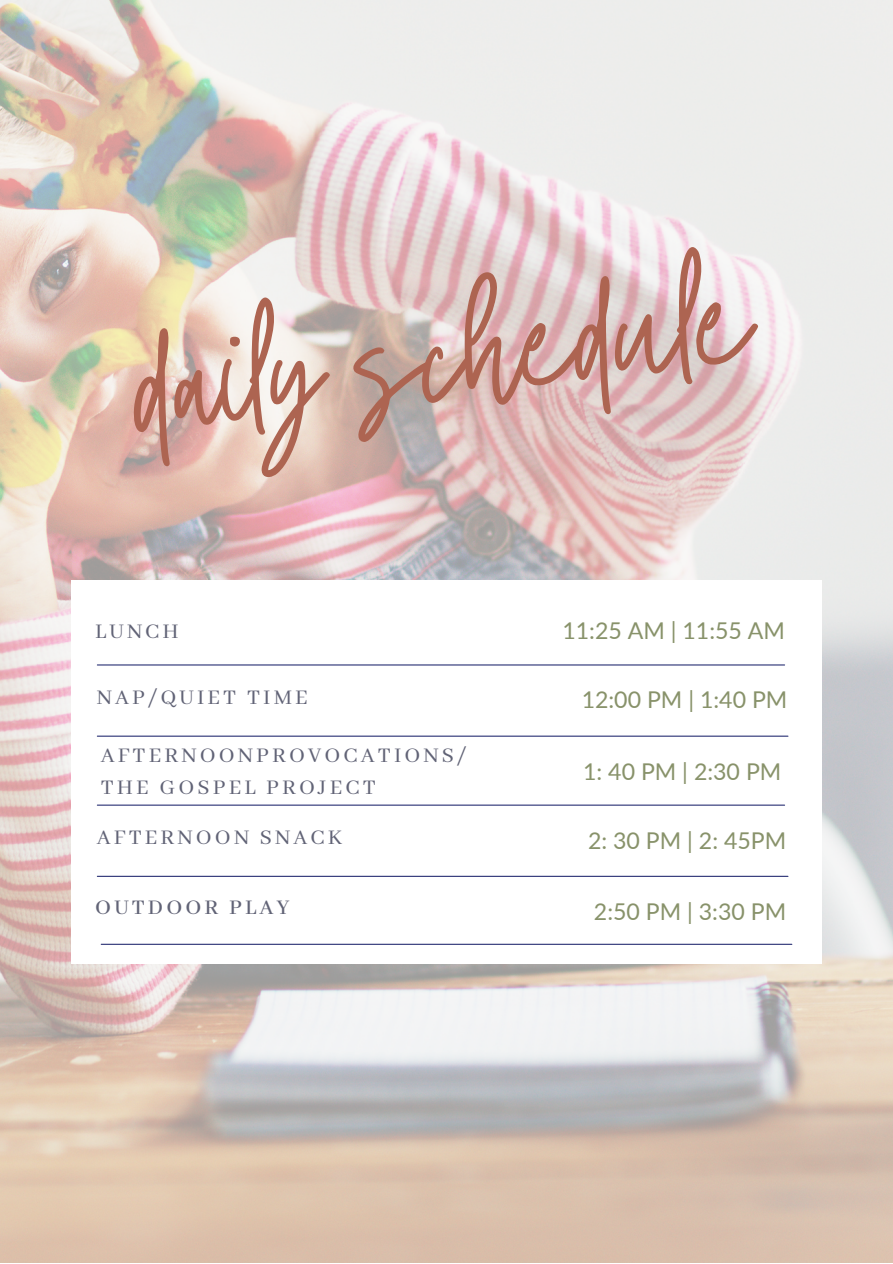
<style>
.page{position:relative;width:893px;height:1264px;background:#fff}
.page>*{position:absolute;margin:0;border:0;box-sizing:border-box;transform-origin:0 0}
.t1{font:149.85px "Twister";color:#ad6451}
.t2{font:23.1px/32.4px "Abhaya Libre";letter-spacing:.135em;color:#616376}
.t3{font:23.1px "Lato";color:#88926a}
.t4{font:500 23.1px "Abhaya Libre";letter-spacing:.135em;color:#616376}
</style>
<div class="page">
<img style="left:0;top:0;width:892px;height:1262px">
<div style="left:71px;top:580px;width:750px;height:383px;background:#fff"></div>
<hr style="left:97px;top:664px;width:687px;height:1px;background:#293074">
<hr style="left:97px;top:735px;width:690px;height:1px;background:#293074">
<hr style="left:97px;top:804px;width:687px;height:1px;background:#293074">
<hr style="left:97px;top:875px;width:690px;height:1px;background:#293074">
<hr style="left:101px;top:943px;width:690px;height:1px;background:#293074">
<h1 class="t1" style="left:124px;top:285px;width:622px;rotate:-7deg">daily schedule</h1>
<p class="t2" style="left:95px;top:615px;width:85px">LUNCH</p>
<p class="t3" style="left:562px;top:616px;width:224px">11:25 AM | 11:55 AM</p>
<p class="t2" style="left:97px;top:682px;width:212px">NAP/QUIET TIME</p>
<p class="t3" style="left:581px;top:685px;width:207px">12:00 PM | 1:40 PM</p>
<p class="t2" style="left:101px;top:740px;width:367px">AFTERNOONPROVOCATIONS/<br>THE GOSPEL PROJECT</p>
<p class="t2" style="left:97px;top:821px;width:247px">AFTERNOON SNACK</p>
<p class="t3" style="left:588px;top:826px;width:200px">2: 30 PM | 2: 45PM</p>
<p class="t3" style="left:583px;top:756px;width:200px">1: 40 PM | 2:30 PM</p>
<p class="t4" style="left:95px;top:894px;width:195px">OUTDOOR PLAY</p>
<p class="t3" style="left:594px;top:896px;width:194px">2:50 PM | 3:30 PM</p>
</div>
